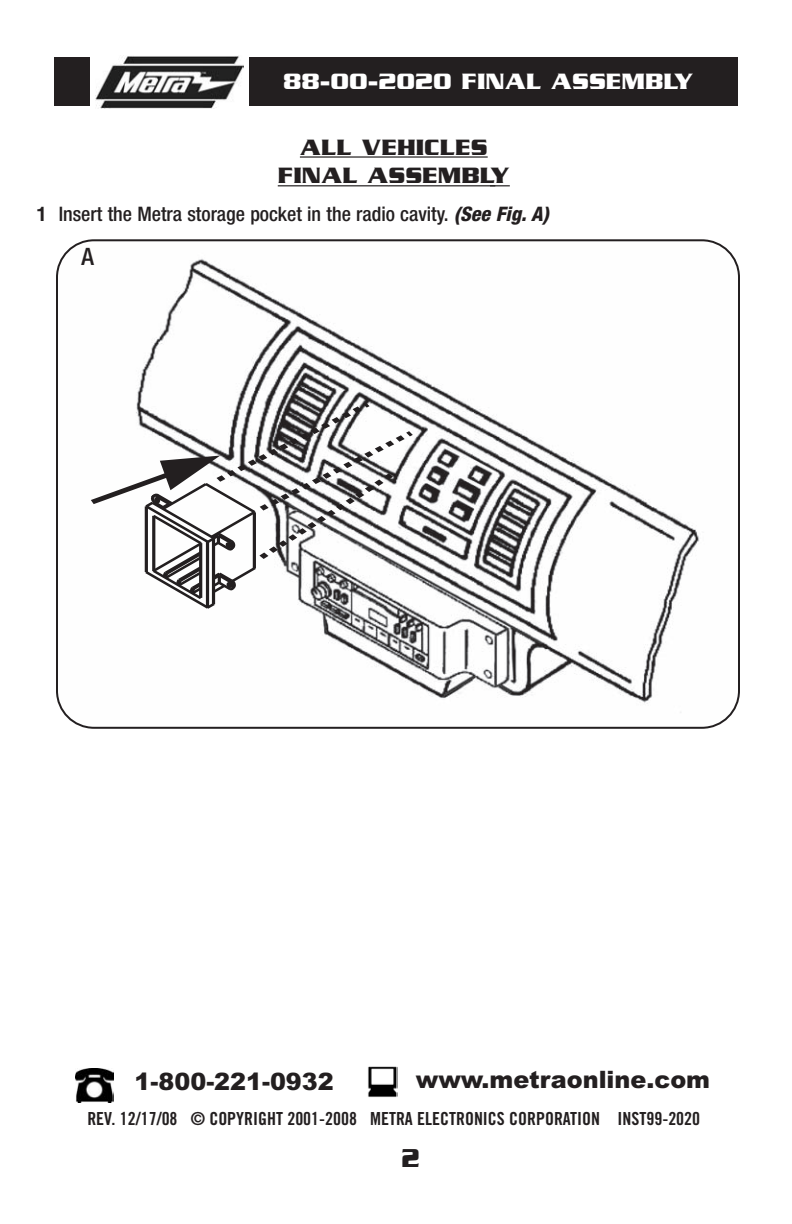
<style>
.page{position:relative;width:792px;height:1224px;background:#fff}
.page>*{position:absolute;margin:0;border:0;box-sizing:border-box;transform-origin:0 0}
.t1{font:700 28px "Serpentine ICG";color:#231f20;scale:.87 1}
.t2{font:900 24px "Arial";color:#231f20}
.t3{font:700 24px/28.8px "Serpentine ICG";color:#231f20;text-align:center}
.t4{font:700 24px "Serpentine ICG";color:#fff}
.t5{font:500 condensed 24px "Helvetica Neue";color:#231f20}
.t6{font:500 condensed 20px "Helvetica Neue";color:#231f20}
.t7{font:18px "Trade Gothic Bold Cond Twenty";color:#231f20}
.s1{font-family:"Helvetica";font-weight:700;font-stretch:normal}
.s2{font-weight:800;font-style:italic}
</style>
<div class="page">
<div style="left:54px;top:57px;width:684px;height:48px;background:#231f20"></div>
<div style="left:91px;top:34px;width:158px;height:89px;background:#fff"></div>
<img style="left:95px;top:56px;width:148px;height:52px">
<hr style="left:300px;top:156px;width:188px;height:2px;background:#231f20">
<hr style="left:278px;top:185px;width:111px;height:1px;background:#231f20">
<hr style="left:388px;top:185px;width:107px;height:1px;background:#231f20">
<svg style="left:490px;top:185px;width:20px;height:1px"></svg>
<svg style="left:56px;top:239px;width:684px;height:490px"></svg>
<img style="left:75px;top:1069px;width:39px;height:34px">
<img style="left:368px;top:1066px;width:30px;height:31px">
<h2 class="t4" style="left:283px;top:67px;width:412px">88-00-2020 FINAL ASSEMBLY</h2>
<h2 class="t3" style="left:278px;top:132px;width:234px">ALL VEHICLES<br>FINAL ASSEMBLY</h2>
<p class="t6" style="left:36px;top:206px;width:515px"><span class="s1">1</span> Insert the Metra storage pocket in the radio cavity. <span class="s2">(See Fig. A)</span></p>
<h2 class="t5" style="left:82px;top:248px;width:14px">A</h2>
<h2 class="t2" style="left:416px;top:1066px;width:296px">www.metraonline.com</h2>
<h2 class="t2" style="left:135px;top:1067px;width:201px">1-800-221-0932</h2>
<p class="t7" style="left:87px;top:1112px;width:614px">REV. 12/17/08 © COPYRIGHT 2001-2008 METRA ELECTRONICS CORPORATION INST99-2020</p>
<h1 class="t1" style="left:401px;top:1141px;width:22px">2</h1>
</div>
